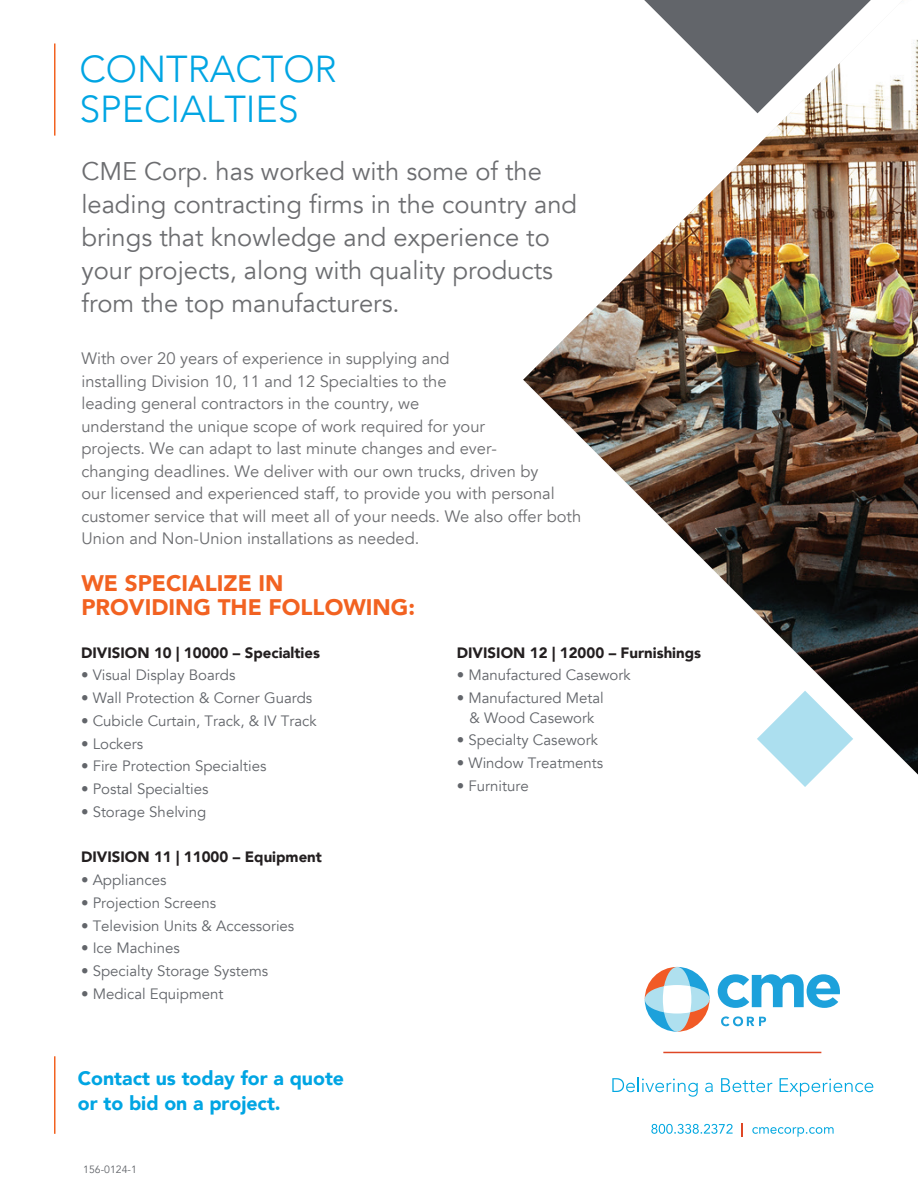
<style>
.page{position:relative;width:918px;height:1188px;background:#fff}
.page>*{position:absolute;margin:0;border:0;box-sizing:border-box;transform-origin:0 0}
.t1{font:300 37.5px/40.5px "Avenir";color:#00a5e3}
.t2{font:25.5px/33px "Avenir";color:#6c6d70}
.t3{font:900 22.5px/24px "Avenir";color:#f26221}
.t4{font:900 19.5px/25.5px "Avenir";color:#00a5e3}
.t5{font:16.5px/22.5px "Avenir";color:#6c6d70}
.t6{font:15px/19.5px "Avenir";color:#62656a;text-align:center}
.t7{font:900 15px "Avenir";color:#231f20}
.t8{font:10.5px "Avenir";color:#62656a}
</style>
<div class="page">
<hr style="left:54px;top:44px;width:2px;height:92px;background:#f26221">
<svg style="left:793px;top:775px;width:24px;height:12px"></svg>
<img style="left:523px;top:39px;width:395px;height:736px">
<svg style="left:644px;top:0;width:227px;height:113px"></svg>
<svg style="left:651px;top:1124px;width:82px;height:10px"></svg>
<svg style="left:741px;top:1124px;width:2px;height:13px"></svg>
<svg style="left:752px;top:1127px;width:82px;height:10px"></svg>
<hr style="left:663px;top:1052px;width:158px;height:1px;background:#df4725">
<svg style="left:721px;top:1016px;width:45px;height:10px"></svg>
<svg style="left:718px;top:974px;width:122px;height:34px"></svg>
<svg style="left:645px;top:967px;width:65px;height:65px"></svg>
<svg style="left:612px;top:1077px;width:86px;height:20px"></svg>
<svg style="left:705px;top:1083px;width:8px;height:9px"></svg>
<svg style="left:721px;top:1078px;width:51px;height:14px"></svg>
<svg style="left:780px;top:1078px;width:93px;height:18px"></svg>
<hr style="left:54px;top:1056px;width:2px;height:78px;background:#f26221">
<h1 class="t1" style="left:80px;top:48px;width:259px">CONTRACTOR<br>SPECIALTIES</h1>
<h2 class="t2" style="left:81px;top:155px;width:497px">CME Corp. has worked with some of the leading contracting firms in the country and brings that knowledge and experience to your projects, along with quality products from the top manufacturers.</h2>
<p class="t5" style="left:81px;top:348px;width:501px">With over 20 years of experience in supplying and<br>installing Division 10, 11 and 12 Specialties to the<br>leading general contractors in the country, we<br>understand the unique scope of work required for your<br>projects. We can adapt to last minute changes and ever-<br>changing deadlines. We deliver with our own trucks, driven by<br>our licensed and experienced staff, to provide you with personal customer service that will meet all of your needs. We also offer both Union and Non-Union installations as needed.</p>
<h3 class="t3" style="left:81px;top:571px;width:335px">WE SPECIALIZE IN<br>PROVIDING THE FOLLOWING:</h3>
<p class="t7" style="left:81px;top:640px;width:241px">DIVISION 10 | 10000 – Specialties</p>
<p class="t6" style="left:81px;top:666px;width:156px">• Visual Display Boards</p>
<p class="t6" style="left:81px;top:689px;width:233px">• Wall Protection &amp; Corner Guards</p>
<p class="t6" style="left:81px;top:711px;width:237px">• Cubicle Curtain, Track, &amp; IV Track</p>
<p class="t6" style="left:81px;top:734px;width:64px">• Lockers</p>
<p class="t6" style="left:81px;top:757px;width:187px">• Fire Protection Specialties</p>
<p class="t6" style="left:81px;top:779px;width:129px">• Postal Specialties</p>
<p class="t6" style="left:81px;top:802px;width:127px">• Storage Shelving</p>
<p class="t7" style="left:81px;top:844px;width:243px">DIVISION 11 | 11000 – Equipment</p>
<p class="t6" style="left:81px;top:870px;width:87px">• Appliances</p>
<p class="t6" style="left:81px;top:893px;width:137px">• Projection Screens</p>
<p class="t6" style="left:81px;top:916px;width:215px">• Television Units &amp; Accessories</p>
<p class="t6" style="left:81px;top:939px;width:100px">• Ice Machines</p>
<p class="t6" style="left:81px;top:961px;width:189px">• Specialty Storage Systems</p>
<p class="t6" style="left:81px;top:984px;width:144px">• Medical Equipment</p>
<p class="t4" style="left:78px;top:1065px;width:268px">Contact us today for a quote or to bid on a project.</p>
<p class="t8" style="left:83px;top:1163px;width:55px">156-0124-1</p>
<p class="t7" style="left:457px;top:640px;width:246px">DIVISION 12 | 12000 – Furnishings</p>
<p class="t6" style="left:457px;top:666px;width:175px">• Manufactured Casework</p>
<p class="t6" style="left:457px;top:689px;width:148px">• Manufactured Metal &amp; Wood Casework</p>
<p class="t6" style="left:457px;top:731px;width:143px">• Specialty Casework</p>
<p class="t6" style="left:457px;top:753px;width:148px">• Window Treatments</p>
<p class="t6" style="left:457px;top:776px;width:73px">• Furniture</p>
</div>
